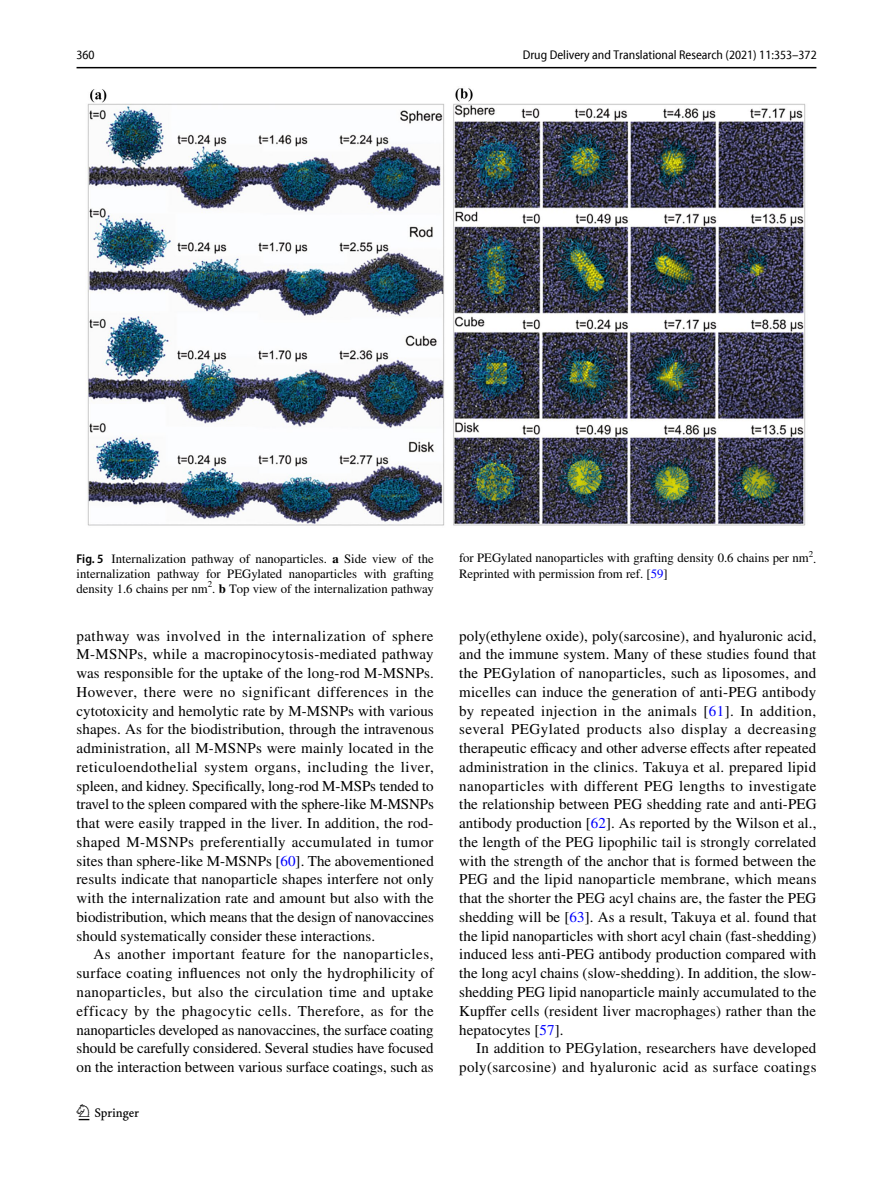
<style>
.page{position:relative;width:893px;height:1187px;background:#fff}
.page>*{position:absolute;margin:0;border:0;box-sizing:border-box;transform-origin:0 0}
.t1{font:22.5px "Springnew Regular 2";color:#000}
.t2{font:15px/18.8px "STIX";letter-spacing:.005em;color:#000;text-align:justify}
.t3{font:12.75px/15px "STIX";color:#000;text-align:justify}
.t4{font:semi-condensed 12.75px "Myriad Pro Unic";color:#000}
.s1{font-family:"Myriad Pro";font-weight:600;font-stretch:semi-condensed}
.s2{font-weight:700}
.s3{color:#00f}
</style>
<div class="page">
<hr style="left:77px;top:67px;width:739px;height:1px;background:#000">
<img style="left:87px;top:88px;width:719px;height:438px">
<p class="t4" style="left:77px;top:50px;width:20px">360</p>
<p class="t4" style="left:523px;top:50px;width:295px">Drug Delivery and Translational Research (2021) 11:353–372</p>
<p class="t3" style="left:77px;top:551px;width:359px"><span class="s1">Fig. 5</span> Internalization pathway of nanoparticles. <span class="s2">a</span> Side view of the internalization pathway for PEGylated nanoparticles with grafting density 1.6 chains per nm<sup>2</sup>. <span class="s2">b</span> Top view of the internalization pathway</p>
<p class="t3" style="left:459px;top:551px;width:359px">for PEGylated nanoparticles with grafting density 0.6 chains per nm<sup>2</sup>.<br>Reprinted with permission from ref. [<span class="s3">59</span>]</p>
<p class="t2" style="left:77px;top:627px;width:359px">pathway was involved in the internalization of sphere M-MSNPs, while a macropinocytosis-mediated pathway was responsible for the uptake of the long-rod M-MSNPs.<br>However, there were no significant differences in the cytotoxicity and hemolytic rate by M-MSNPs with various shapes. As for the biodistribution, through the intravenous administration, all M-MSNPs were mainly located in the reticuloendothelial system organs, including the liver, spleen, and kidney. Specifically, long-rod M-MSPs tended to travel to the spleen compared with the sphere-like M-MSNPs that were easily trapped in the liver. In addition, the rod&shy;shaped M-MSNPs preferentially accumulated in tumor sites than sphere-like M-MSNPs [<span class="s3">60</span>]. The abovementioned results indicate that nanoparticle shapes interfere not only with the internalization rate and amount but also with the biodistribution, which means that the design of nanovaccines should systematically consider these interactions.</p>
<p class="t2" style="left:77px;top:946px;width:359px;text-indent:17px">As another important feature for the nanoparticles, surface coating influences not only the hydrophilicity of nanoparticles, but also the circulation time and uptake efficacy by the phagocytic cells. Therefore, as for the nanoparticles developed as nanovaccines, the surface coating should be carefully considered. Several studies have focused on the interaction between various surface coatings, such as</p>
<h1 class="t1" style="left:79px;top:1104px;width:62px">1 3</h1>
<p class="t2" style="left:459px;top:627px;width:359px">poly(ethylene oxide), poly(sarcosine), and hyaluronic acid, and the immune system. Many of these studies found that the PEGylation of nanoparticles, such as liposomes, and micelles can induce the generation of anti-PEG antibody by repeated injection in the animals [<span class="s3">61</span>]. In addition, several PEGylated products also display a decreasing therapeutic efficacy and other adverse effects after repeated administration in the clinics. Takuya et al. prepared lipid nanoparticles with different PEG lengths to investigate the relationship between PEG shedding rate and anti-PEG antibody production [<span class="s3">62</span>]. As reported by the Wilson et al., the length of the PEG lipophilic tail is strongly correlated with the strength of the anchor that is formed between the PEG and the lipid nanoparticle membrane, which means that the shorter the PEG acyl chains are, the faster the PEG shedding will be [<span class="s3">63</span>]. As a result, Takuya et al. found that the lipid nanoparticles with short acyl chain (fast-shedding) induced less anti-PEG antibody production compared with the long acyl chains (slow-shedding). In addition, the slow&shy;shedding PEG lipid nanoparticle mainly accumulated to the Kupffer cells (resident liver macrophages) rather than the hepatocytes [<span class="s3">57</span>].</p>
<p class="t2" style="left:459px;top:1039px;width:359px;text-align:right">In addition to PEGylation, researchers have developed poly(sarcosine) and hyaluronic acid as surface coatings</p>
</div>
